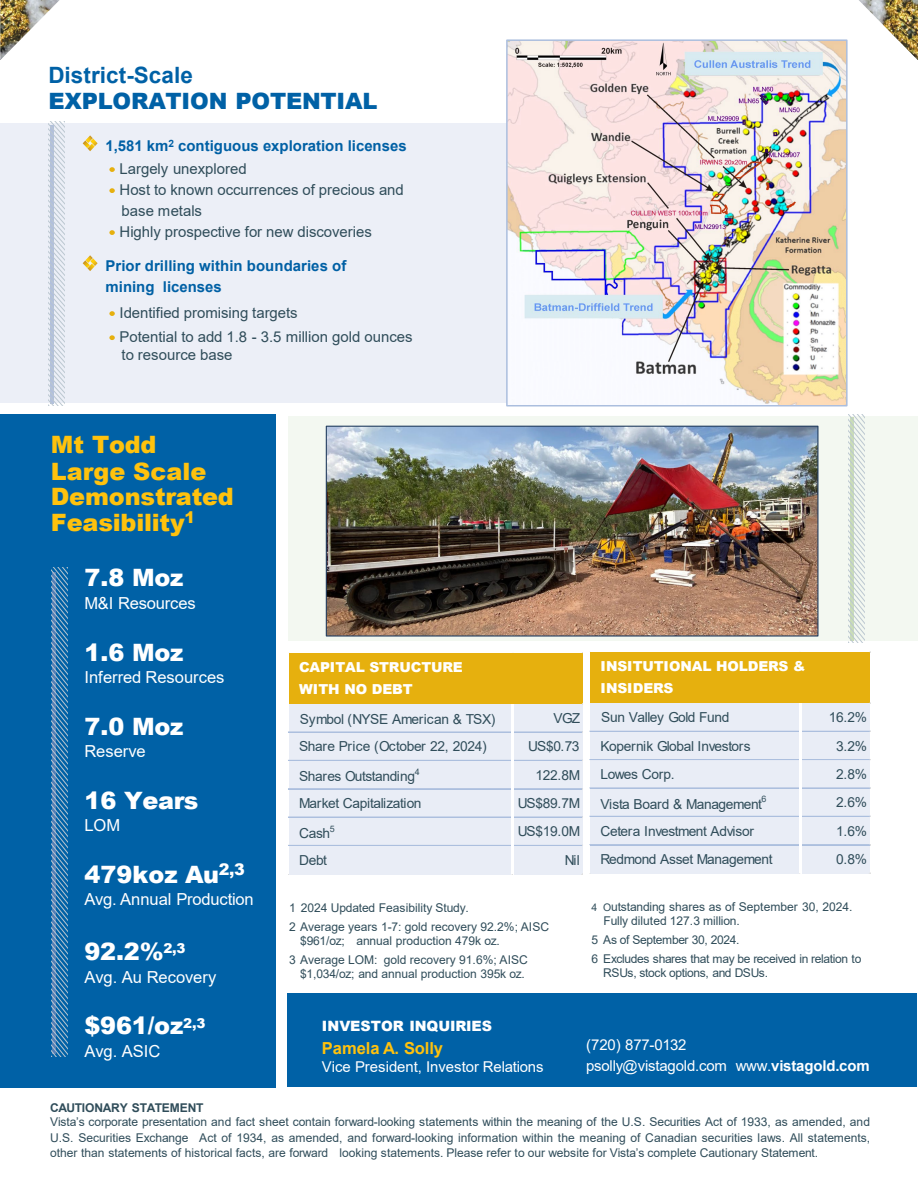
<style>
.page{position:relative;width:918px;height:1188px;background:#fff}
.page>*{position:absolute;margin:0;border:0;box-sizing:border-box;transform-origin:0 0}
.t1{font:900 24px "Arial";letter-spacing:-.01em;color:#fff}
.t2{font:900 24px/25.5px "Arial";letter-spacing:-.005em;color:#ffc20d}
.t3{font:900 22.5px "Arial";letter-spacing:-.01em;color:#0061a6}
.t4{font:700 22.5px "Arial";letter-spacing:.005em;color:#0061a6}
.t5{font:16.5px "Arial";letter-spacing:-.005em;color:#fff}
.t6{font:700 16.5px "Arial";letter-spacing:-.005em;color:#ffc20d}
.t7{font:15px "Arial";color:#304d5a}
.t8{font:700 15px/21px "Arial";letter-spacing:.005em;color:#0060a5}
.t9{font:15px "Arial";letter-spacing:-.01em;color:#fff}
.t10{font:900 14.25px "Arial";letter-spacing:-.01em;color:#fff}
.t11{font:13.8px "Arial";letter-spacing:-.025em;color:#304d5a}
.t12{font:900 13.8px/21.9px "Arial";letter-spacing:-.015em;color:#fff}
.t13{font:12px/14.4px "Arial";letter-spacing:-.005em;color:#304d5a}
.t14{font:12px/14.4px "Arial";letter-spacing:-.035em;color:#304d5a}
.t15{font:700 12px "Arial";letter-spacing:-.02em;color:#304d5a}
.t16{font:8.85px "Arial";color:#304d5a}
.s1{font-size:10.5px}
.s2{font-weight:700}
</style>
<div class="page">
<img style="left:0;top:0;width:60px;height:59px">
<img style="left:859px;top:0;width:59px;height:59px">
<div style="left:0;top:124px;width:846px;height:279px;background:#eceff7"></div>
<svg style="left:48px;top:122px;width:17px;height:283px"></svg>
<svg style="left:83px;top:135px;width:15px;height:16px"></svg>
<svg style="left:109px;top:167px;width:6px;height:5px"></svg>
<svg style="left:109px;top:188px;width:6px;height:5px"></svg>
<svg style="left:109px;top:230px;width:6px;height:5px"></svg>
<svg style="left:83px;top:255px;width:15px;height:16px"></svg>
<svg style="left:109px;top:311px;width:6px;height:5px"></svg>
<svg style="left:109px;top:335px;width:6px;height:5px"></svg>
<img style="left:509px;top:42px;width:336px;height:361px">
<div style="left:506px;top:39px;width:342px;height:367px;border:2px solid #abbede"></div>
<div style="left:0;top:414px;width:275px;height:674px;background:#0061a6"></div>
<svg style="left:51px;top:567px;width:16px;height:490px"></svg>
<div style="left:288px;top:416px;width:630px;height:225px;background:#f3f8f1"></div>
<img style="left:328px;top:428px;width:489px;height:207px">
<div style="left:326px;top:426px;width:493px;height:211px;border:1px solid #254061"></div>
<svg style="left:849px;top:414px;width:16px;height:228px"></svg>
<div style="left:288px;top:994px;width:629px;height:93px;background:#0061a6"></div>
<div style="left:289px;top:653px;width:294px;height:51px;background:#e6b00e"></div>
<div style="left:289px;top:704px;width:294px;height:171px;background:#e9edf6"></div>
<hr style="left:288px;top:732px;width:223px;height:1px;background:#acbfde">
<hr style="left:514px;top:732px;width:69px;height:1px;background:#acbfde">
<hr style="left:288px;top:760px;width:223px;height:1px;background:#acbfde">
<hr style="left:514px;top:760px;width:69px;height:1px;background:#acbfde">
<hr style="left:288px;top:788px;width:223px;height:1px;background:#acbfde">
<hr style="left:288px;top:789px;width:223px;height:1px;background:#acbfde">
<hr style="left:514px;top:788px;width:69px;height:1px;background:#acbfde">
<hr style="left:514px;top:789px;width:69px;height:1px;background:#acbfde">
<hr style="left:288px;top:817px;width:223px;height:1px;background:#acbfde">
<hr style="left:514px;top:817px;width:69px;height:1px;background:#acbfde">
<hr style="left:288px;top:845px;width:223px;height:1px;background:#acbfde">
<hr style="left:514px;top:845px;width:69px;height:1px;background:#acbfde">
<hr style="left:511px;top:704px;width:3px;height:171px;background:#fff">
<div style="left:591px;top:653px;width:279px;height:51px;background:#e6b00e"></div>
<div style="left:591px;top:703px;width:279px;height:171px;background:#e9edf6"></div>
<hr style="left:590px;top:731px;width:209px;height:1px;background:#acbfde">
<hr style="left:801px;top:731px;width:69px;height:1px;background:#acbfde">
<hr style="left:590px;top:759px;width:209px;height:1px;background:#acbfde">
<hr style="left:590px;top:760px;width:209px;height:1px;background:#acbfde">
<hr style="left:801px;top:759px;width:69px;height:1px;background:#acbfde">
<hr style="left:801px;top:760px;width:69px;height:1px;background:#acbfde">
<hr style="left:590px;top:788px;width:209px;height:1px;background:#acbfde">
<hr style="left:801px;top:788px;width:69px;height:1px;background:#acbfde">
<hr style="left:590px;top:816px;width:209px;height:1px;background:#acbfde">
<hr style="left:801px;top:816px;width:69px;height:1px;background:#acbfde">
<hr style="left:590px;top:844px;width:209px;height:1px;background:#acbfde">
<hr style="left:590px;top:845px;width:209px;height:1px;background:#acbfde">
<hr style="left:801px;top:844px;width:69px;height:1px;background:#acbfde">
<hr style="left:801px;top:845px;width:69px;height:1px;background:#acbfde">
<hr style="left:799px;top:703px;width:2px;height:171px;background:#fff">
<p class="t4" style="left:48px;top:59px;width:146px">District-Scale</p>
<p class="t3" style="left:48px;top:85px;width:331px">EXPLORATION POTENTIAL</p>
<p class="t8" style="left:106px;top:135px;width:303px">1,581 km<sup>2</sup> contiguous exploration licenses</p>
<p class="t7" style="left:120px;top:158px;width:129px">Largely unexplored</p>
<p class="t7" style="left:120px;top:179px;width:286px">Host to known occurrences of precious and</p>
<p class="t7" style="left:122px;top:200px;width:82px">base metals</p>
<p class="t7" style="left:120px;top:221px;width:254px">Highly prospective for new discoveries</p>
<p class="t8" style="left:106px;top:255px;width:242px">Prior drilling within boundaries of mining licenses</p>
<p class="t7" style="left:120px;top:302px;width:180px">Identified promising targets</p>
<p class="t7" style="left:120px;top:326px;width:295px">Potential to add 1.8 - 3.5 million gold ounces</p>
<p class="t7" style="left:122px;top:344px;width:113px">to resource base</p>
<p class="t2" style="left:51px;top:431px;width:107px">Mt Todd</p>
<p class="t2" style="left:51px;top:458px;width:185px">Large Scale<br>Demonstrated<br>Feasibility<sup>1</sup></p>
<p class="t1" style="left:84px;top:560px;width:101px">7.8 Moz</p>
<p class="t5" style="left:84px;top:592px;width:113px">M&amp;I Resources</p>
<p class="t1" style="left:84px;top:635px;width:101px">1.6 Moz</p>
<p class="t5" style="left:84px;top:666px;width:142px">Inferred Resources</p>
<p class="t1" style="left:84px;top:709px;width:101px">7.0 Moz</p>
<p class="t5" style="left:84px;top:740px;width:63px">Reserve</p>
<p class="t1" style="left:84px;top:783px;width:116px">16 Years</p>
<p class="t5" style="left:84px;top:814px;width:37px">LOM</p>
<p class="t1" style="left:84px;top:857px;width:162px">479koz Au<sup>2,3</sup></p>
<p class="t5" style="left:84px;top:888px;width:171px">Avg. Annual Production</p>
<p class="t1" style="left:84px;top:934px;width:103px">92.2%<sup>2,3</sup></p>
<p class="t5" style="left:84px;top:965px;width:133px">Avg. Au Recovery</p>
<p class="t1" style="left:84px;top:1008px;width:122px">$961/oz<sup>2,3</sup></p>
<p class="t5" style="left:84px;top:1040px;width:78px">Avg. ASIC</p>
<p class="t12" style="left:299px;top:656px;width:165px">CAPITAL STRUCTURE<br>WITH NO DEBT</p>
<p class="t11" style="left:300px;top:710px;width:197px">Symbol (NYSE American &amp; TSX)</p>
<p class="t11" style="left:553px;top:709px;width:29px">VGZ</p>
<p class="t11" style="left:299px;top:737px;width:189px">Share Price (October 22, 2024)</p>
<p class="t11" style="left:528px;top:737px;width:53px">US$0.73</p>
<p class="t11" style="left:299px;top:767px;width:118px">Shares Outstanding</p>
<p class="t16" style="left:415px;top:766px;width:6px">4</p>
<p class="t11" style="left:536px;top:765px;width:46px">122.8M</p>
<p class="t11" style="left:299px;top:794px;width:124px">Market Capitalization</p>
<p class="t11" style="left:518px;top:794px;width:64px">US$89.7M</p>
<p class="t11" style="left:299px;top:824px;width:33px">Cash</p>
<p class="t16" style="left:330px;top:822px;width:6px">5</p>
<p class="t11" style="left:518px;top:822px;width:64px">US$19.0M</p>
<p class="t11" style="left:299px;top:850px;width:30px">Debt</p>
<p class="t11" style="left:565px;top:850px;width:17px">Nil</p>
<p class="t12" style="left:600px;top:655px;width:207px">INSITUTIONAL HOLDERS &amp;<br>INSIDERS</p>
<p class="t11" style="left:601px;top:708px;width:130px">Sun Valley Gold Fund</p>
<p class="t11" style="left:829px;top:708px;width:40px">16.2%</p>
<p class="t11" style="left:600px;top:736px;width:152px">Kopernik Global Investors</p>
<p class="t11" style="left:836px;top:736px;width:32px">3.2%</p>
<p class="t11" style="left:600px;top:765px;width:76px">Lowes Corp.</p>
<p class="t11" style="left:836px;top:765px;width:32px">2.8%</p>
<p class="t11" style="left:600px;top:795px;width:163px">Vista Board &amp; Management</p>
<p class="t16" style="left:762px;top:793px;width:6px">6</p>
<p class="t11" style="left:836px;top:793px;width:32px">2.6%</p>
<p class="t11" style="left:600px;top:821px;width:155px">Cetera Investment Advisor</p>
<p class="t11" style="left:836px;top:821px;width:32px">1.6%</p>
<p class="t11" style="left:600px;top:850px;width:174px">Redmond Asset Management</p>
<p class="t11" style="left:836px;top:850px;width:32px">0.8%</p>
<p class="t13" style="left:289px;top:900px;width:181px">1 2024 Updated Feasibility Study.</p>
<p class="t13" style="left:300px;top:919px;width:251px;text-indent:-11px">2 Average years 1-7: gold recovery 92.2%; AISC $961/oz; annual production 479k oz.</p>
<p class="t13" style="left:289px;top:953px;width:240px;text-align:right">3 Average LOM: gold recovery 91.6%; AISC $1,034/oz; and annual production 395k oz.</p>
<p class="t13" style="left:603px;top:899px;width:251px;text-indent:-12px"><span class="s1">4 O</span>utstanding shares as of September 30, 2024.<br>Fully diluted 127.3 million.</p>
<p class="t14" style="left:592px;top:932px;width:149px">5 As of September 30, 2024.</p>
<p class="t14" style="left:603px;top:951px;width:260px;text-indent:-12px">6 Excludes shares that may be received in relation to<br>RSUs, stock options, and DSUs.</p>
<p class="t10" style="left:322px;top:1016px;width:172px">INVESTOR INQUIRIES</p>
<p class="t6" style="left:322px;top:1036px;width:123px">Pamela A. Solly</p>
<p class="t9" style="left:322px;top:1057px;width:223px">Vice President, Investor Relations</p>
<p class="t9" style="left:586px;top:1034px;width:102px">(720) 877-0132</p>
<p class="t9" style="left:586px;top:1056px;width:285px">psolly@vistagold.com www.<span class="s2">vistagold.com</span></p>
<p class="t15" style="left:50px;top:1099px;width:155px">CAUTIONARY STATEMENT</p>
<p class="t13" style="left:50px;top:1114px;width:822px;line-height:15.5px;text-align:justify">Vista’s corporate presentation and fact sheet contain forward-looking statements within the meaning of the U.S. Securities Act of 1933, as amended, and U.S. Securities Exchange Act of 1934, as amended, and forward-looking information within the meaning of Canadian securities laws. All statements, other than statements of historical facts, are forward looking statements. Please refer to our website for Vista’s complete Cautionary Statement.</p>
</div>
